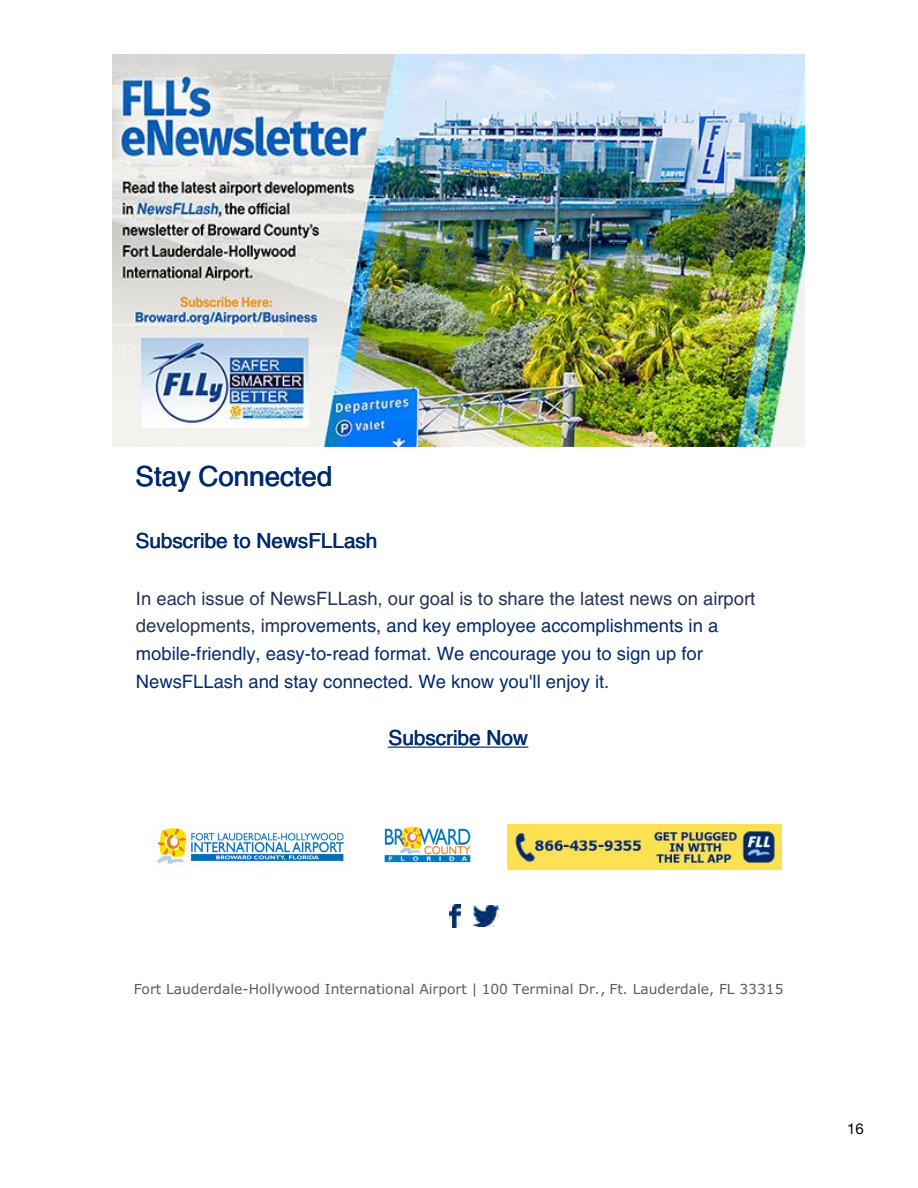
<style>
.page{position:relative;width:918px;height:1188px;background:#fff}
.page>*{position:absolute;margin:0;border:0;box-sizing:border-box;transform-origin:0 0}
.t1{font:27.6px "Helvetica";color:#012b6b}
.t2{font:20.7px "Helvetica";color:#012b6b}
.t3{font:18.45px/27.6px "Helvetica";color:#012b6b}
.t4{font:15px "Helvetica Neue";color:#000}
.t5{font:13.8px "Verdana";color:#5d5d5d}
.s1{color:#253256}
</style>
<div class="page">
<hr style="left:388px;top:747px;width:140px;height:1px;background:#012b6b">
<img style="left:113px;top:54px;width:691px;height:393px">
<img style="left:157px;top:828px;width:190px;height:36px">
<img style="left:384px;top:825px;width:87px;height:38px">
<img style="left:507px;top:825px;width:274px;height:45px">
<img style="left:449px;top:904px;width:12px;height:23px">
<img style="left:472px;top:906px;width:27px;height:20px">
<p class="t1" style="left:135px;top:465px;width:198px">Stay Connected</p>
<p class="t2" style="left:135px;top:532px;width:243px">Subscribe to NewsFLLash</p>
<p class="t3" style="left:136px;top:586px;width:621px"><span class="s1">In each issue of NewsFLLash, our goal is to share the latest news on airport developments, imp</span>rovements, and key employee accomplishments in a mobile-friendly, easy-to-read format. We encourage you to sign up for NewsFLLash and stay connected. We know you'll enjoy it.</p>
<p class="t2" style="left:388px;top:729px;width:141px">Subscribe Now</p>
<p class="t5" style="left:134px;top:984px;width:651px">Fort Lauderdale-Hollywood International Airport | 100 Terminal Dr., Ft. Lauderdale, FL 33315</p>
<p class="t4" style="left:847px;top:1120px;width:18px">16</p>
</div>
